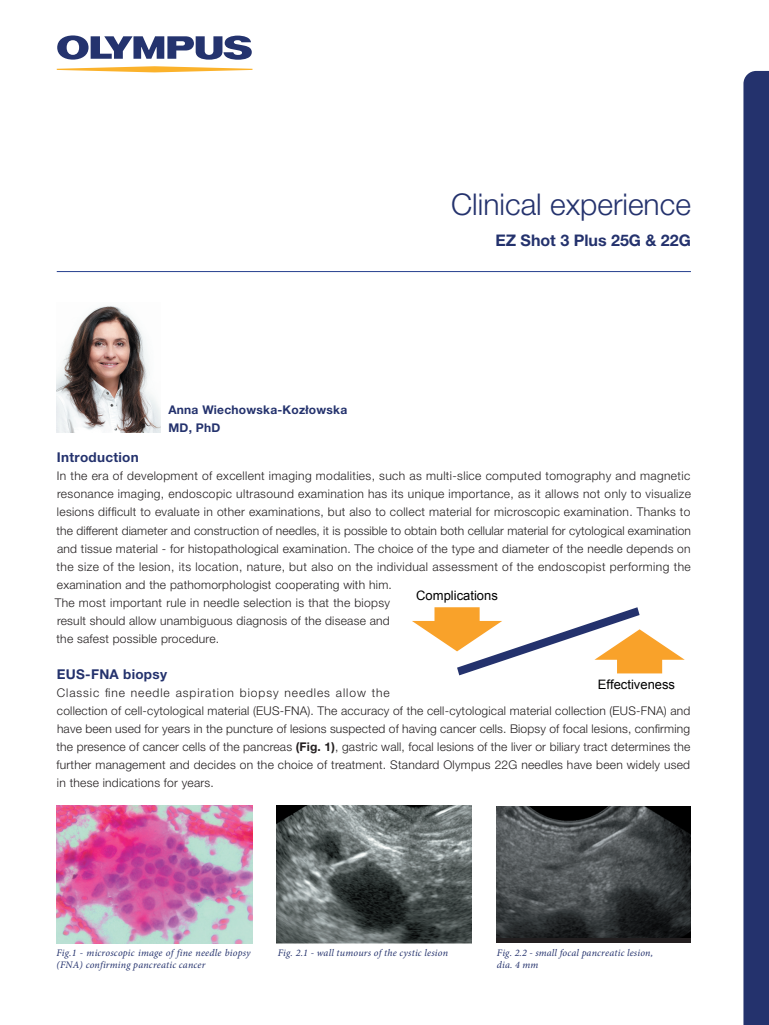
<style>
.page{position:relative;width:769px;height:1025px;background:#fff}
.page>*{position:absolute;margin:0;border:0;box-sizing:border-box;transform-origin:0 0}
.t1{font:300 30px "Helvetica Neue LT Pro";color:#24326d}
.t2{font:700 16px "Helvetica Neue LT Pro";color:#24326d}
.t3{font:700 13.5px "Helvetica Neue LT Pro";letter-spacing:.02em;color:#24326d}
.t4{font:13px "Arial";color:#000001}
.t5{font:300 12px/18px "Helvetica Neue LT Pro";letter-spacing:.02em;color:#231f20}
.t6{font:700 12px/18px "Helvetica Neue LT Pro";letter-spacing:.02em;color:#24326d}
.t7{font:italic 10px/12px "Minion Pro";letter-spacing:.02em;color:#24326d}
.s1{font-weight:700}
</style>
<div class="page">
<svg style="left:743px;top:71px;width:25px;height:953px"></svg>
<svg style="left:57px;top:35px;width:194px;height:25px"></svg>
<svg style="left:57px;top:66px;width:195px;height:6px"></svg>
<img style="left:57px;top:305px;width:103px;height:127px">
<hr style="left:57px;top:271px;width:633px;height:1px;background:#253f8e">
<svg style="left:412px;top:607px;width:272px;height:68px"></svg>
<div style="left:496px;top:805px;width:194px;height:137px;background:#231f20"></div>
<img style="left:496px;top:805px;width:194px;height:132px">
<img style="left:57px;top:805px;width:195px;height:137px">
<img style="left:276px;top:805px;width:195px;height:137px">
<p class="t6" style="left:168px;top:400px;width:180px">Anna Wiechowska-Kozłowska<br>MD, PhD</p>
<h1 class="t1" style="left:451px;top:185px;width:241px">Clinical experience</h1>
<h2 class="t2" style="left:495px;top:230px;width:197px">EZ Shot 3 Plus 25G &amp; 22G</h2>
<p class="t3" style="left:57px;top:449px;width:83px">Introduction</p>
<p class="t5" style="left:55px;top:466px;width:637px">In the era of development of excellent imaging modalities, such as multi-slice computed tomography and magnetic resonance imaging, endoscopic ultrasound examination has its unique importance, as it allows not only to visualize lesions difficult to evaluate in other examinations, but also to collect material for microscopic examination. Thanks to the different diameter and construction of needles, it is possible to obtain both cellular material for cytological examination and tissue material - for histopathological examination. The choice of the type and diameter of the needle depends on the size of the lesion, its location, nature, but also on the individual assessment of the endoscopist performing the examination and the pathomorphologist cooperating with him.<br>The most important rule in needle selection is that the biopsy<br>result should allow unambiguous diagnosis of the disease and<br>the safest possible procedure.</p>
<p class="t3" style="left:57px;top:665px;width:112px">EUS-FNA biopsy</p>
<p class="t5" style="left:56px;top:682px;width:635px">Classic fine needle aspiration biopsy needles allow the<br>collection of cell-cytological material (EUS-FNA). The accuracy of the cell-cytological material collection (EUS-FNA) and have been used for years in the puncture of lesions suspected of having cancer cells. Biopsy of focal lesions, confirming the presence of cancer cells of the pancreas <span class="s1">(Fig. 1)</span>, gastric wall, focal lesions of the liver or biliary tract determines the further management and decides on the choice of treatment. Standard Olympus 22G needles have been widely used in these indications for years.</p>
<p class="t4" style="left:416px;top:586px;width:83px">Complications</p>
<p class="t4" style="left:597px;top:676px;width:79px">Effectiveness</p>
<p class="t7" style="left:56px;top:946px;width:196px">Fig.1 - microscopic image of fine needle biopsy (FNA) confirming pancreatic cancer</p>
<p class="t7" style="left:278px;top:946px;width:172px">Fig. 2.1 - wall tumours of the cystic lesion</p>
<p class="t7" style="left:496px;top:946px;width:158px">Fig. 2.2 - small focal pancreatic lesion, dia. 4 mm</p>
</div>
